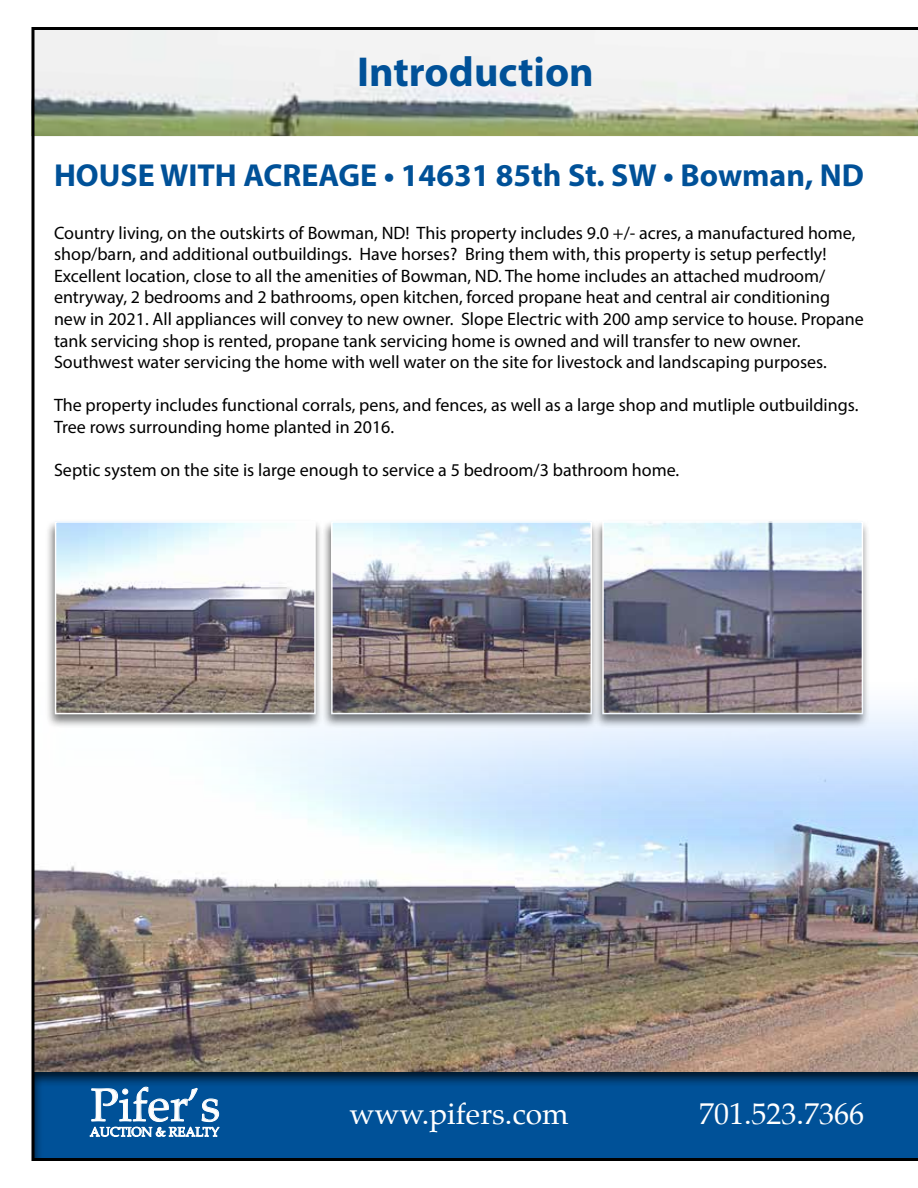
<style>
.page{position:relative;width:918px;height:1188px;background:#fff}
.page>*{position:absolute;margin:0;border:0;box-sizing:border-box;transform-origin:0 0}
.t1{font:46.5px "Palatino Linotype";color:#fff}
.t2{font:700 42px "Myriad Pro";color:#005198}
.t3{font:700 31.95px "Myriad Pro";color:#005198}
.t4{font:30px "Palatino";color:#fff}
.t5{font:24px "Palatino";letter-spacing:-.02em;color:#fff}
.t6{font:18px/21.6px "Myriad Pro";color:#000}
.t7{font:12.9px "Palatino Linotype";color:#fff}
</style>
<div class="page">
<img style="left:31px;top:27px;width:887px;height:1134px">
<h2 class="t2" style="left:357px;top:44px;width:238px">Introduction</h2>
<h3 class="t3" style="left:54px;top:155px;width:812px">HOUSE WITH ACREAGE • 14631 85th St. SW • Bowman, ND</h3>
<p class="t6" style="left:54px;top:221px;width:811px">Country living, on the outskirts of Bowman, ND! This property includes 9.0 +/- acres, a manufactured home, shop/barn, and additional outbuildings. Have horses? Bring them with, this property is setup perfectly!<br>Excellent location, close to all the amenities of Bowman, ND. The home includes an attached mudroom/ entryway, 2 bedrooms and 2 bathrooms, open kitchen, forced propane heat and central air conditioning new in 2021. All appliances will convey to new owner. Slope Electric with 200 amp service to house. Propane tank servicing shop is rented, propane tank servicing home is owned and will transfer to new owner.<br>Southwest water servicing the home with well water on the site for livestock and landscaping purposes.</p>
<p class="t6" style="left:54px;top:394px;width:806px">The property includes functional corrals, pens, and fences, as well as a large shop and mutliple outbuildings.<br>Tree rows surrounding home planted in 2016.</p>
<p class="t6" style="left:54px;top:459px;width:627px">Septic system on the site is large enough to service a 5 bedroom/3 bathroom home.</p>
<h1 class="t1" style="left:91px;top:1072px;width:131px">Pifer’s</h1>
<p class="t7" style="left:90px;top:1123px;width:131px">AUCTION &amp; REALTY</p>
<h3 class="t5" style="left:374px;top:1090px;width:413px">1506 29th Ave. S • Moorhead, MN 56560</h3>
<h3 class="t4" style="left:349px;top:1089px;width:221px">www.pifers.com</h3>
<h3 class="t4" style="left:699px;top:1089px;width:166px">701.523.7366</h3>
</div>
